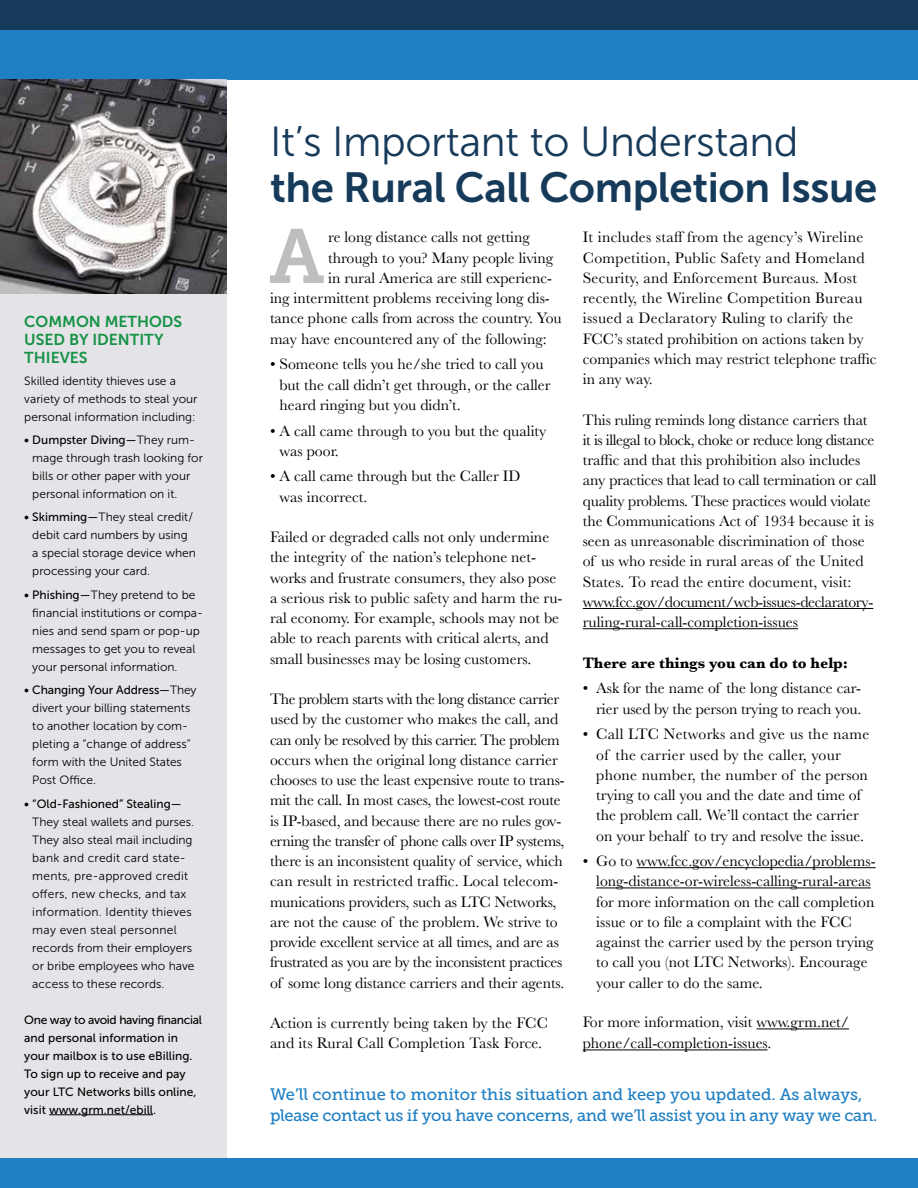
<style>
.page{position:relative;width:918px;height:1188px;background:#fff}
.page>*{position:absolute;margin:0;border:0;box-sizing:border-box;transform-origin:0 0}
.t1{font:76.2px "Museo Slab 700";color:#bcbec0}
.t2{font:42px "Museo Sans 700";letter-spacing:-.01em;color:#163a5a}
.t3{font:42px "Museo Sans 300";letter-spacing:-.01em;color:#163a5a}
.t4{font:16.5px/21px "Museo Slab 500";letter-spacing:-.015em;color:#1e7fc3}
.t5{font:15.75px/20.2px "Baskerville";color:#000}
.t6{font:15.75px/20.2px "Baskerville";letter-spacing:.02em;color:#000}
.t7{font:15.75px/18px "Museo Sans 700";color:#169246}
.t8{font:700 15.75px "Baskerville";color:#000}
.t9{font:12px/18px "Museo Sans 300";color:#000}
.t10{font:12px/18px "Museo Sans 500";color:#000}
.s1{font-family:"Museo Sans 300"}
.s2{font-family:"Museo Sans 500"}
</style>
<div class="page">
<div style="left:0;top:77px;width:227px;height:1086px;background:#e4e3e7"></div>
<div style="left:0;top:0;width:918px;height:30px;background:#163a5a"></div>
<div style="left:0;top:1158px;width:918px;height:30px;background:#1e7fc3"></div>
<div style="left:0;top:30px;width:918px;height:50px;background:#1e7fc3"></div>
<img style="left:0;top:79px;width:227px;height:214px">
<hr style="left:49px;top:1114px;width:104px;height:1px;background:#000">
<hr style="left:583px;top:608px;width:290px;height:1px;background:#000">
<hr style="left:583px;top:628px;width:215px;height:1px;background:#000">
<hr style="left:637px;top:867px;width:239px;height:1px;background:#000">
<hr style="left:596px;top:888px;width:275px;height:1px;background:#000">
<hr style="left:756px;top:1029px;width:93px;height:1px;background:#000">
<hr style="left:583px;top:1050px;width:185px;height:1px;background:#000">
<p class="t7" style="left:24px;top:313px;width:159px">COMMON METHODS<br>USED BY IDENTITY<br>THIEVES</p>
<p class="t9" style="left:24px;top:372px;width:175px">Skilled identity thieves use a variety of methods to steal your personal information including:</p>
<p class="t10" style="left:24px;top:431px;width:172px">• Dumpster Diving — <span class="s1">They rum-</span></p>
<p class="t9" style="left:32px;top:449px;width:172px">mage through trash looking for bills or other paper with your personal information on it.</p>
<p class="t9" style="left:32px;top:508px;width:165px;text-indent:-8px"><span class="s2">• Skimming —</span> They steal credit/ debit card numbers by using a special storage device when processing your card.</p>
<p class="t9" style="left:32px;top:586px;width:172px;text-indent:-8px"><span class="s2">• Phishing —</span> They pretend to be financial institutions or compa&shy;nies and send spam or pop-up messages to get you to reveal your personal information.</p>
<p class="t10" style="left:24px;top:681px;width:174px">• Changing Your Address — <span class="s1">They</span></p>
<p class="t9" style="left:32px;top:699px;width:160px">divert your billing statements to another location by com&shy;pleting a “change of address” form with the United States<br>Post Office.</p>
<p class="t10" style="left:24px;top:794px;width:159px">• “Old-Fashioned” Stealing —</p>
<p class="t9" style="left:32px;top:813px;width:164px">They steal wallets and purses.<br>They also steal mail including bank and credit card state&shy;ments, pre-approved credit offers, new checks, and tax information. Identity thieves may even steal personnel records from their employers or bribe employees who have access to these records.</p>
<p class="t10" style="left:24px;top:1010px;width:179px">One way to avoid having financial and personal information in your mailbox is to use eBilling.<br>To sign up to receive and pay your LTC Networks bills online, visit www.grm.net/ebill.</p>
<h2 class="t3" style="left:270px;top:119px;width:530px">It’s Important to Understand</h2>
<h2 class="t2" style="left:270px;top:164px;width:609px">the Rural Call Completion Issue</h2>
<h1 class="t1" style="left:269px;top:213px;width:57px">A</h1>
<p class="t5" style="left:328px;top:227px;width:203px">re long distance calls not getting</p>
<p class="t6" style="left:583px;top:227px;width:295px">It includes staff from the agency’s Wireline Competition, Public Safety and Homeland Security, and Enforcement Bureaus. Most recently, the Wireline Competition Bureau issued a Declaratory Ruling to clarify the FCC’s stated prohibition on actions taken by companies which may restrict telephone traffic in any way.</p>
<p class="t5" style="left:583px;top:410px;width:295px">This ruling reminds long distance carriers that it is illegal to block, choke or reduce long distance traffic and that this prohibition also includes any practices that lead to call termination or call quality problems. These practices would violate the Communications Act of 1934 because it is seen as unreasonable discrimination of those of us who reside in rural areas of the United States. To read the entire document, visit: www.fcc.gov/document/wcb-issues-declaratory&shy;ruling-rural-call-completion-issues</p>
<p class="t8" style="left:583px;top:652px;width:267px">There are things you can do to help:</p>
<p class="t5" style="left:583px;top:678px;width:280px;text-align:right">• Ask for the name of the long distance car&shy;rier used by the person trying to reach you.</p>
<p class="t5" style="left:596px;top:724px;width:275px;text-indent:-13px">• Call LTC Networks and give us the name of the carrier used by the caller, your phone number, the number of the person trying to call you and the date and time of the problem call. We’ll contact the carrier on your behalf to try and resolve the issue.</p>
<p class="t5" style="left:596px;top:851px;width:281px;text-indent:-13px">• Go to www.fcc.gov/encyclopedia/problems&shy;long-distance-or-wireless-calling-rural-areas for more information on the call completion issue or to file a complaint with the FCC against the carrier used by the person trying to call you (not LTC Networks). Encourage your caller to do the same.</p>
<p class="t5" style="left:583px;top:1012px;width:268px;line-height:21px">For more information, visit www.grm.net/ phone/call-completion-issues.</p>
<p class="t5" style="left:328px;top:248px;width:227px">through to you? Many people living</p>
<p class="t5" style="left:328px;top:268px;width:226px">in rural America are still experienc-</p>
<p class="t5" style="left:270px;top:288px;width:281px">ing intermittent problems receiving long dis-</p>
<p class="t5" style="left:270px;top:308px;width:293px">tance phone calls from across the country. You</p>
<p class="t5" style="left:270px;top:329px;width:278px">may have encountered any of the following:</p>
<p class="t5" style="left:280px;top:354px;width:273px;text-indent:-10px">• Someone tells you he/she tried to call you but the call didn’t get through, or the caller heard ringing but you didn’t.</p>
<p class="t5" style="left:280px;top:421px;width:268px;text-indent:-10px">• A call came through to you but the quality was poor.</p>
<p class="t5" style="left:280px;top:466px;width:242px;text-indent:-10px">• A call came through but the Caller ID was incorrect.</p>
<p class="t5" style="left:270px;top:527px;width:294px">Failed or degraded calls not only undermine the integrity of the nation’s telephone net&shy;works and frustrate consumers, they also pose a serious risk to public safety and harm the ru&shy;ral economy. For example, schools may not be able to reach parents with critical alerts, and small businesses may be losing customers.</p>
<p class="t5" style="left:270px;top:689px;width:296px">The problem starts with the long distance carrier used by the customer who makes the call, and can only be resolved by this carrier. The problem occurs when the original long distance carrier chooses to use the least expensive route to trans&shy;mit the call. In most cases, the lowest-cost route is IP-based, and because there are no rules gov&shy;erning the transfer of phone calls over IP systems, there is an inconsistent quality of service, which can result in restricted traffic. Local telecom&shy;munications providers, such as LTC Networks, are not the cause of the problem. We strive to provide excellent service at all times, and are as frustrated as you are by the inconsistent practices of some long distance carriers and their agents.</p>
<p class="t5" style="left:270px;top:1013px;width:280px">Action is currently being taken by the FCC and its Rural Call Completion Task Force.</p>
<p class="t4" style="left:270px;top:1084px;width:609px">We’ll continue to monitor this situation and keep you updated. As always, please contact us if you have concerns, and we’ll assist you in any way we can.</p>
</div>
